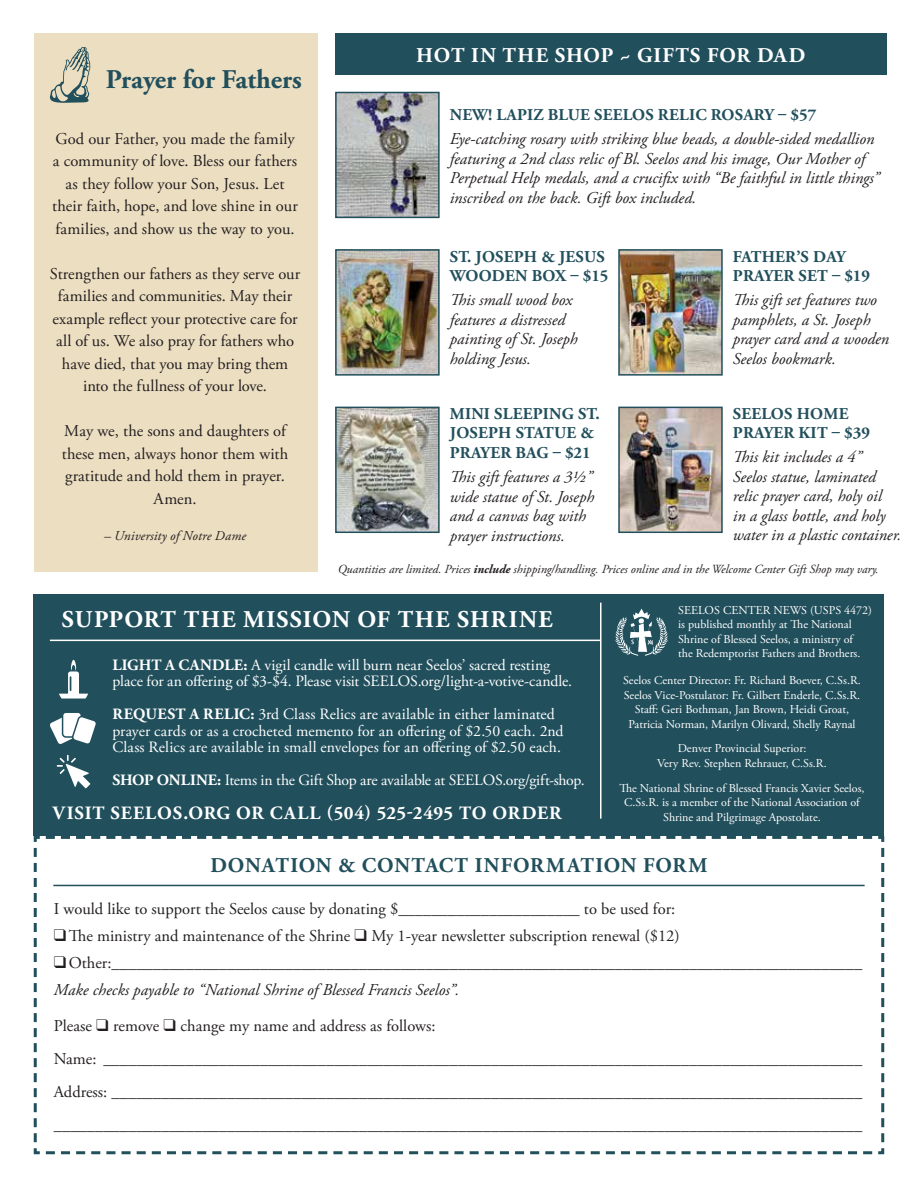
<style>
.page{position:relative;width:918px;height:1188px;background:#fff}
.page>*{position:absolute;margin:0;border:0;box-sizing:border-box;transform-origin:0 0}
.t1{font:700 27px "Adobe Garamond Pro";color:#214f5c}
.t2{font:700 24px "Adobe Garamond Pro";letter-spacing:.05em;color:#fff}
.t3{font:700 21px "Adobe Garamond Pro";letter-spacing:.035em;color:#214f5c}
.t4{font:700 21px "Adobe Garamond Pro";letter-spacing:.045em;color:#fff}
.t5{font:700 18.75px "Adobe Garamond Pro";letter-spacing:.04em;color:#fff}
.t6{font:16.5px/22.5px "Adobe Garamond Pro";color:#231f20;text-align:center}
.t7{font:italic 16.5px/19.5px "Adobe Garamond Pro";color:#231f20}
.t8{font:700 16.5px/19.8px "Adobe Garamond Pro";letter-spacing:.015em;color:#214f5c}
.t9{font:15.75px/16.5px "Adobe Garamond Pro";color:#fff}
.t10{font:italic 13.5px "Adobe Garamond Pro";letter-spacing:.01em;color:#231f20}
.t11{font:italic 12.3px "Adobe Garamond Pro";color:#231f20}
.t12{font:12px/14.4px "Adobe Garamond Pro";color:#fff;text-align:center}
.s1{font-weight:700}
.s2{font-style:italic}
</style>
<div class="page">
<div style="left:34px;top:33px;width:283px;height:538px;background:#ecdec1"></div>
<svg style="left:33px;top:834px;width:852px;height:321px"></svg>
<div style="left:34px;top:594px;width:850px;height:242px;background:#214f5c"></div>
<svg style="left:59px;top:659px;width:29px;height:40px"></svg>
<svg style="left:57px;top:755px;width:33px;height:33px"></svg>
<div style="left:63px;top:712px;width:18px;height:25px;background:#fff;border-radius:3px"></div>
<div style="left:62px;top:711px;width:20px;height:27px;border:2px solid #214f5c;border-radius:3px"></div>
<svg style="left:50px;top:715px;width:46px;height:29px"></svg>
<hr style="left:50px;top:640px;width:551px;height:1px;background:#fff">
<hr style="left:53px;top:885px;width:812px;height:1px;background:#214f5c">
<hr style="left:600px;top:603px;width:2px;height:216px;background:#fff">
<svg style="left:615px;top:609px;width:53px;height:47px"></svg>
<div style="left:335px;top:33px;width:552px;height:42px;background:#214f5c"></div>
<img style="left:338px;top:252px;width:99px;height:121px">
<div style="left:335px;top:249px;width:105px;height:127px;border:2px solid #214f5c"></div>
<img style="left:338px;top:410px;width:99px;height:120px">
<div style="left:335px;top:407px;width:105px;height:126px;border:2px solid #214f5c"></div>
<img style="left:621px;top:252px;width:99px;height:121px">
<div style="left:618px;top:249px;width:105px;height:127px;border:2px solid #214f5c"></div>
<img style="left:621px;top:410px;width:99px;height:120px">
<div style="left:618px;top:407px;width:105px;height:126px;border:2px solid #214f5c"></div>
<img style="left:338px;top:95px;width:99px;height:120px">
<div style="left:335px;top:92px;width:105px;height:126px;border:2px solid #214f5c"></div>
<svg style="left:50px;top:47px;width:40px;height:56px"></svg>
<h1 class="t1" style="left:106px;top:64px;width:198px">Prayer for Fathers</h1>
<p class="t6" style="left:52px;top:128px;width:247px">God our Father, you made the family a community of love. Bless our fathers as they follow your Son, Jesus. Let their faith, hope, and love shine in our families, and show us the way to you.</p>
<p class="t6" style="left:50px;top:263px;width:252px">Strengthen our fathers as they serve our families and communities. May their example reflect your protective care for all of us. We also pray for fathers who have died, that you may bring them into the fullness of your love.</p>
<p class="t6" style="left:62px;top:420px;width:228px">May we, the sons and daughters of these men, always honor them with gratitude and hold them in prayer.<br>Amen.</p>
<p class="t10" style="left:104px;top:527px;width:143px">– University of Notre Dame</p>
<p class="t4" style="left:416px;top:43px;width:391px">HOT IN THE SHOP ~ GIFTS FOR DAD</p>
<p class="t8" style="left:450px;top:106px;width:368px">NEW! LAPIZ BLUE SEELOS RELIC ROSARY – $57</p>
<p class="t7" style="left:450px;top:130px;width:431px">Eye-catching rosary with striking blue beads, a double-sided medallion featuring a 2nd class relic of Bl. Seelos and his image, Our Mother of Perpetual Help medals, and a crucifix with “Be faithful in little things” inscribed on the back. Gift box included.</p>
<p class="t8" style="left:450px;top:247px;width:160px">ST. JOSEPH &amp; JESUS<br>WOODEN BOX – $15</p>
<p class="t7" style="left:450px;top:291px;width:129px">This small wood box features a distressed painting of St. Joseph holding Jesus.</p>
<p class="t8" style="left:450px;top:404px;width:151px">MINI SLEEPING ST.<br>JOSEPH STATUE &amp;<br>PRAYER BAG – $21</p>
<p class="t7" style="left:450px;top:468px;width:146px">This gift features a 3½” wide statue of St. Joseph and a canvas bag with prayer instructions.</p>
<p class="t8" style="left:733px;top:247px;width:139px">FATHER’S DAY<br>PRAYER SET – $19</p>
<p class="t7" style="left:733px;top:291px;width:158px">This gift set features two pamphlets, a St. Joseph prayer card and a wooden<br>Seelos bookmark.</p>
<p class="t8" style="left:733px;top:404px;width:138px">SEELOS HOME<br>PRAYER KIT – $39</p>
<p class="t7" style="left:733px;top:448px;width:170px">This kit includes a 4”<br>Seelos statue, laminated relic prayer card, holy oil<br>in a glass bottle, and holy water in a plastic container.</p>
<p class="t11" style="left:338px;top:562px;width:543px">Quantities are limited. Prices <span class="s1">include</span> shipping/handling. Prices online and in the Welcome Center Gift Shop may vary.</p>
<p class="t12" style="left:678px;top:603px;width:195px;text-align:left">SEELOS CENTER NEWS (USPS 4472) is published monthly at The National Shrine of Blessed Seelos, a ministry of<br>the Redemptorist Fathers and Brothers.</p>
<h2 class="t2" style="left:62px;top:605px;width:493px">SUPPORT THE MISSION OF THE SHRINE</h2>
<p class="t9" style="left:112px;top:657px;width:461px"><span class="s1">LIGHT A CANDLE:</span> A vigil candle will burn near Seelos’ sacred resting place for an offering of $3-$4. Please visit SEELOS.org/light-a-votive-candle.</p>
<p class="t9" style="left:112px;top:706px;width:453px"><span class="s1">REQUEST A RELIC:</span> 3rd Class Relics are available in either laminated prayer cards or as a crocheted memento for an offering of $2.50 each. 2nd<br>Class Relics are available in small envelopes for an offering of $2.50 each.</p>
<p class="t9" style="left:112px;top:772px;width:474px"><span class="s1">SHOP ONLINE:</span> Items in the Gift Shop are available at SEELOS.org/gift-shop.</p>
<p class="t5" style="left:53px;top:802px;width:510px">VISIT SEELOS.ORG OR CALL (504) 525-2495 TO ORDER</p>
<p class="t12" style="left:623px;top:674px;width:239px">Seelos Center Director: Fr. Richard Boever, C.Ss.R.<br>Seelos Vice-Postulator: Fr. Gilbert Enderle, C.Ss.R.<br>Staff: Geri Bothman, Jan Brown, Heidi Groat, Patricia Norman, Marilyn Olivard, Shelly Raynal</p>
<p class="t12" style="left:657px;top:742px;width:171px">Denver Provincial Superior:<br>Very Rev. Stephen Rehrauer, C.Ss.R.</p>
<p class="t12" style="left:619px;top:781px;width:247px">The National Shrine of Blessed Francis Xavier Seelos,<br>C.Ss.R. is a member of the National Association of<br>Shrine and Pilgrimage Apostolate.</p>
<p class="t3" style="left:210px;top:853px;width:499px">DONATION &amp; CONTACT INFORMATION FORM</p>
<p class="t6" style="left:54px;top:898px;width:623px">I would like to support the Seelos cause by donating $______________________ to be used for:</p>
<p class="t6" style="left:54px;top:925px;width:627px">❑The ministry and maintenance of the Shrine ❑ My 1-year newsletter subscription renewal ($12)</p>
<p class="t6" style="left:54px;top:950px;width:810px;line-height:27px;text-align:left">❑Other:___________________________________________________________________________________________<br><span class="s2">Make checks payable to “National Shrine of Blessed Francis Seelos”.</span></p>
<p class="t6" style="left:54px;top:1010px;width:810px;line-height:33px;text-align:left">Please ❑ remove ❑ change my name and address as follows:<br>Name: ____________________________________________________________________________________________ Address: ___________________________________________________________________________________________ __________________________________________________________________________________________________</p>
</div>
